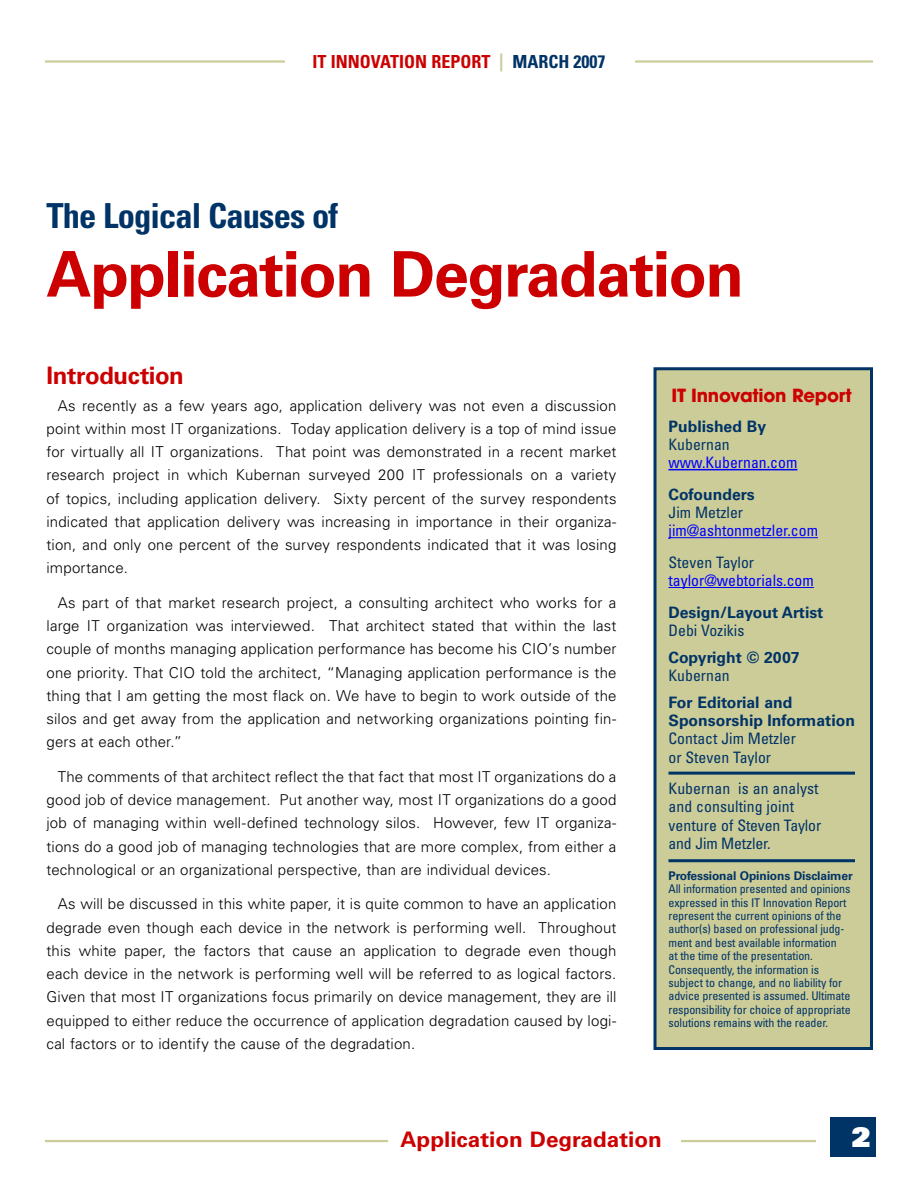
<style>
.page{position:relative;width:918px;height:1188px;background:#fff}
.page>*{position:absolute;margin:0;border:0;box-sizing:border-box;transform-origin:0 0}
.t1{font:700 63px "Univers";letter-spacing:-.025em;color:#c00}
.t2{font:700 condensed 34.5px "Univers";letter-spacing:-.025em;color:#036}
.t3{font:700 24px "Univers";letter-spacing:-.015em;color:#c00}
.t4{font:700 21.3px "Univers";color:#c00;scale:1.05 1}
.t5{font:700 condensed 18px "Univers";color:#c00}
.t6{font:700 18px "Avant Garde";letter-spacing:-.015em;color:#c00}
.t7{font:condensed 15.75px/18.1px "Univers";color:#036}
.t8{font:700 15.75px/18.1px "Univers";color:#036}
.t9{font:condensed 15.75px "Univers";color:#00f}
.t10{font:300 15px/23.2px "Univers";letter-spacing:.01em;color:#000;text-align:justify}
.t11{font:condensed 12px/13.4px "Univers";letter-spacing:-.01em;color:#036}
.t12{font:700 12px "Univers";letter-spacing:-.01em;color:#036}
.s1{color:#cc9}
.s2{color:#036}
</style>
<div class="page">
<hr style="left:45px;top:1140px;width:828px;height:2px;background:#cc9">
<div style="left:389px;top:1106px;width:282px;height:68px;background:#fff"></div>
<div style="left:816px;top:1112px;width:71px;height:73px;background:#fff"></div>
<div style="left:399px;top:1129px;width:281px;height:28px;background:#fff"></div>
<div style="left:831px;top:1117px;width:45px;height:39px;background:#036"></div>
<hr style="left:45px;top:60px;width:828px;height:3px;background:#cc9">
<div style="left:286px;top:29px;width:349px;height:45px;background:#fff"></div>
<div style="left:655px;top:369px;width:216px;height:679px;background:#cc9"></div>
<hr style="left:669px;top:469px;width:128px;height:1px;background:#00f">
<hr style="left:669px;top:537px;width:149px;height:1px;background:#00f">
<hr style="left:669px;top:587px;width:145px;height:1px;background:#00f">
<hr style="left:669px;top:772px;width:186px;height:3px;background:#036">
<hr style="left:669px;top:859px;width:186px;height:3px;background:#036">
<div style="left:654px;top:367px;width:219px;height:683px;border:3px solid #036"></div>
<p class="t5" style="left:312px;top:51px;width:295px">IT INNOVATION REPORT <span class="s1">|</span> <span class="s2">MARCH 2007</span></p>
<h2 class="t2" style="left:46px;top:194px;width:293px">The Logical Causes of</h2>
<h1 class="t1" style="left:46px;top:237px;width:699px">Application Degradation</h1>
<h3 class="t3" style="left:46px;top:362px;width:139px">Introduction</h3>
<p class="t10" style="left:46px;top:394px;width:572px;text-indent:11px">As recently as a few years ago, application delivery was not even a discussion point within most IT organizations. Today application delivery is a top of mind issue for virtually all IT organizations. That point was demonstrated in a recent market research project in which Kubernan surveyed 200 IT professionals on a variety of topics, including application delivery. Sixty percent of the survey respondents indicated that application delivery was increasing in importance in their organiza&shy;tion, and only one percent of the survey respondents indicated that it was losing importance.</p>
<p class="t10" style="left:46px;top:591px;width:572px;text-indent:11px">As part of that market research project, a consulting architect who works for a large IT organization was interviewed. That architect stated that within the last couple of months managing application performance has become his CIO’s number one priority. That CIO told the architect, “Managing application performance is the thing that I am getting the most flack on. We have to begin to work outside of the silos and get away from the application and networking organizations pointing fin&shy;gers at each other.”</p>
<p class="t10" style="left:46px;top:765px;width:572px;text-indent:11px">The comments of that architect reflect the that fact that most IT organizations do a good job of device management. Put another way, most IT organizations do a good job of managing within well-defined technology silos. However, few IT organiza&shy;tions do a good job of managing technologies that are more complex, from either a technological or an organizational perspective, than are individual devices.</p>
<p class="t10" style="left:46px;top:893px;width:572px;text-indent:11px">As will be discussed in this white paper, it is quite common to have an application degrade even though each device in the network is performing well. Throughout this white paper, the factors that cause an application to degrade even though each device in the network is performing well will be referred to as logical factors.<br>Given that most IT organizations focus primarily on device management, they are ill equipped to either reduce the occurrence of application degradation caused by logi&shy;cal factors or to identify the cause of the degradation.</p>
<p class="t6" style="left:672px;top:384px;width:182px">IT Innovation Report</p>
<p class="t8" style="left:669px;top:417px;width:99px">Published By</p>
<p class="t7" style="left:669px;top:435px;width:63px">Kubernan</p>
<p class="t9" style="left:669px;top:453px;width:130px">www.Kubernan.com</p>
<p class="t8" style="left:669px;top:485px;width:88px">Cofounders</p>
<p class="t7" style="left:669px;top:503px;width:76px">Jim Metzler</p>
<p class="t9" style="left:669px;top:521px;width:151px">jim@ashtonmetzler.com</p>
<p class="t7" style="left:669px;top:553px;width:87px">Steven Taylor</p>
<p class="t9" style="left:669px;top:570px;width:147px">taylor@webtorials.com</p>
<p class="t8" style="left:669px;top:603px;width:156px">Design/Layout Artist</p>
<p class="t7" style="left:669px;top:621px;width:77px">Debi Vozikis</p>
<p class="t8" style="left:669px;top:648px;width:133px">Copyright © 2007</p>
<p class="t7" style="left:669px;top:666px;width:63px">Kubernan</p>
<p class="t8" style="left:669px;top:694px;width:188px">For Editorial and<br>Sponsorship Information</p>
<p class="t7" style="left:669px;top:730px;width:129px">Contact Jim Metzler or Steven Taylor</p>
<p class="t7" style="left:669px;top:779px;width:154px">Kubernan is an analyst and consulting joint venture of Steven Taylor and Jim Metzler.</p>
<p class="t12" style="left:669px;top:869px;width:186px">Professional Opinions Disclaimer</p>
<p class="t11" style="left:669px;top:882px;width:184px">All information presented and opinions expressed in this IT Innovation Report represent the current opinions of the author(s) based on professional judg&shy;ment and best available information<br>at the time of the presentation.<br>Consequently, the information is subject to change, and no liability for advice presented is assumed. Ultimate responsibility for choice of appropriate solutions remains with the reader.</p>
<h3 class="t4" style="left:400px;top:1127px;width:251px">Application Degradation</h3>
</div>
